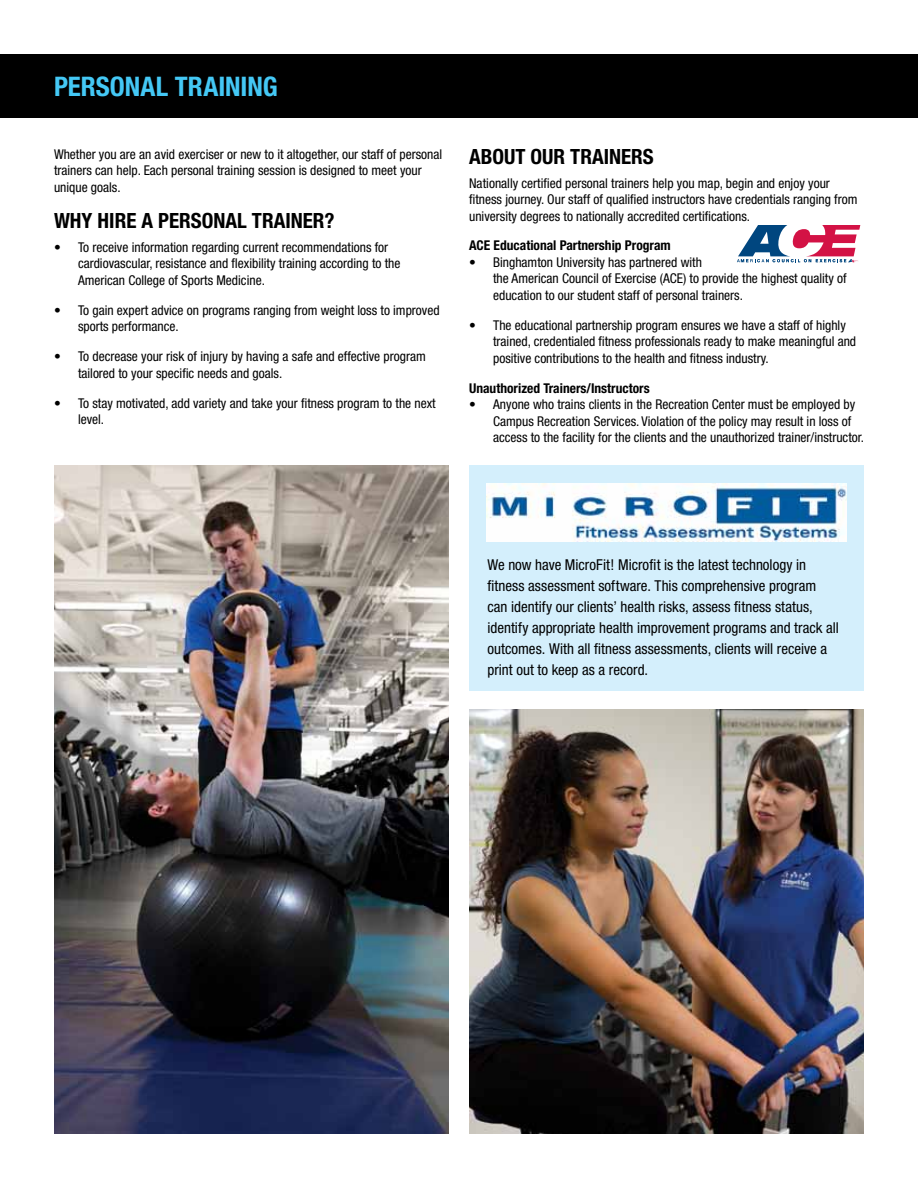
<style>
.page{position:relative;width:918px;height:1188px;background:#fff}
.page>*{position:absolute;margin:0;border:0;box-sizing:border-box;transform-origin:0 0}
.t1{font:700 condensed 27px "Helvetica Neue";letter-spacing:.005em;color:#44c8f5}
.t2{font:700 condensed 21px "Helvetica Neue";color:#000}
.t3{font:condensed 15px/21px "Helvetica Neue";color:#000}
.t4{font:condensed 13.5px/16.5px "Helvetica Neue";color:#000}
.t5{font:700 condensed 13.5px "Helvetica Neue";color:#000}
</style>
<div class="page">
<div style="left:0;top:54px;width:918px;height:63px;background:#000"></div>
<div style="left:469px;top:465px;width:395px;height:226px;background:#d4effc"></div>
<svg style="left:737px;top:226px;width:123px;height:37px"></svg>
<img style="left:486px;top:484px;width:361px;height:57px">
<img style="left:54px;top:465px;width:395px;height:669px">
<img style="left:469px;top:710px;width:395px;height:424px">
<h1 class="t1" style="left:54px;top:70px;width:225px">personal training</h1>
<p class="t4" style="left:54px;top:145px;width:390px">Whether you are an avid exerciser or new to it altogether, our staff of personal trainers can help. Each personal training session is designed to meet your unique goals.</p>
<h2 class="t2" style="left:54px;top:208px;width:282px">Why Hire a Personal Trainer?</h2>
<p class="t4" style="left:78px;top:238px;width:324px;text-indent:-24px">• To receive information regarding current recommendations for cardiovascular, resistance and flexibility training according to the<br>American College of Sports Medicine.</p>
<p class="t4" style="left:78px;top:301px;width:363px;text-indent:-24px">• To gain expert advice on programs ranging from weight loss to improved sports performance.</p>
<p class="t4" style="left:78px;top:348px;width:349px;text-indent:-24px">• To decrease your risk of injury by having a safe and effective program tailored to your specific needs and goals.</p>
<p class="t4" style="left:78px;top:394px;width:359px;text-indent:-24px">• To stay motivated, add variety and take your fitness program to the next level.</p>
<h2 class="t2" style="left:469px;top:144px;width:74px">About Our</h2>
<h2 class="t2" style="left:570px;top:144px;width:85px">Trainers</h2>
<p class="t4" style="left:469px;top:174px;width:390px">Nationally certified personal trainers help you map, begin and enjoy your fitness journey. Our staff of qualified instructors have credentials ranging from university degrees to nationally accredited certifications.</p>
<p class="t5" style="left:469px;top:238px;width:8px">ACE</p>
<p class="t5" style="left:494px;top:238px;width:179px">Educational Partnership Program</p>
<p class="t4" style="left:493px;top:254px;width:355px;text-indent:-24px">• Binghamton University has partnered with<br>the American Council of Exercise (ACE) to provide the highest quality of education to our student staff of personal trainers.</p>
<p class="t4" style="left:493px;top:317px;width:365px;text-indent:-24px">• The educational partnership program ensures we have a staff of highly trained, credentialed fitness professionals ready to make meaningful and positive contributions to the health and fitness industry.</p>
<p class="t5" style="left:469px;top:380px;width:182px">Unauthorized Trainers/Instructors</p>
<p class="t4" style="left:493px;top:396px;width:372px;text-indent:-24px">• Anyone who trains clients in the Recreation Center must be employed by<br>Campus Recreation Services. Violation of the policy may result in loss of access to the facility for the clients and the unauthorized trainer/instructor.</p>
<p class="t3" style="left:487px;top:554px;width:353px">We now have MicroFit! Microfit is the latest technology in fitness assessment software. This comprehensive program can identify our clients’ health risks, assess fitness status, identify appropriate health improvement programs and track all outcomes. With all fitness assessments, clients will receive a print out to keep as a record.</p>
</div>
